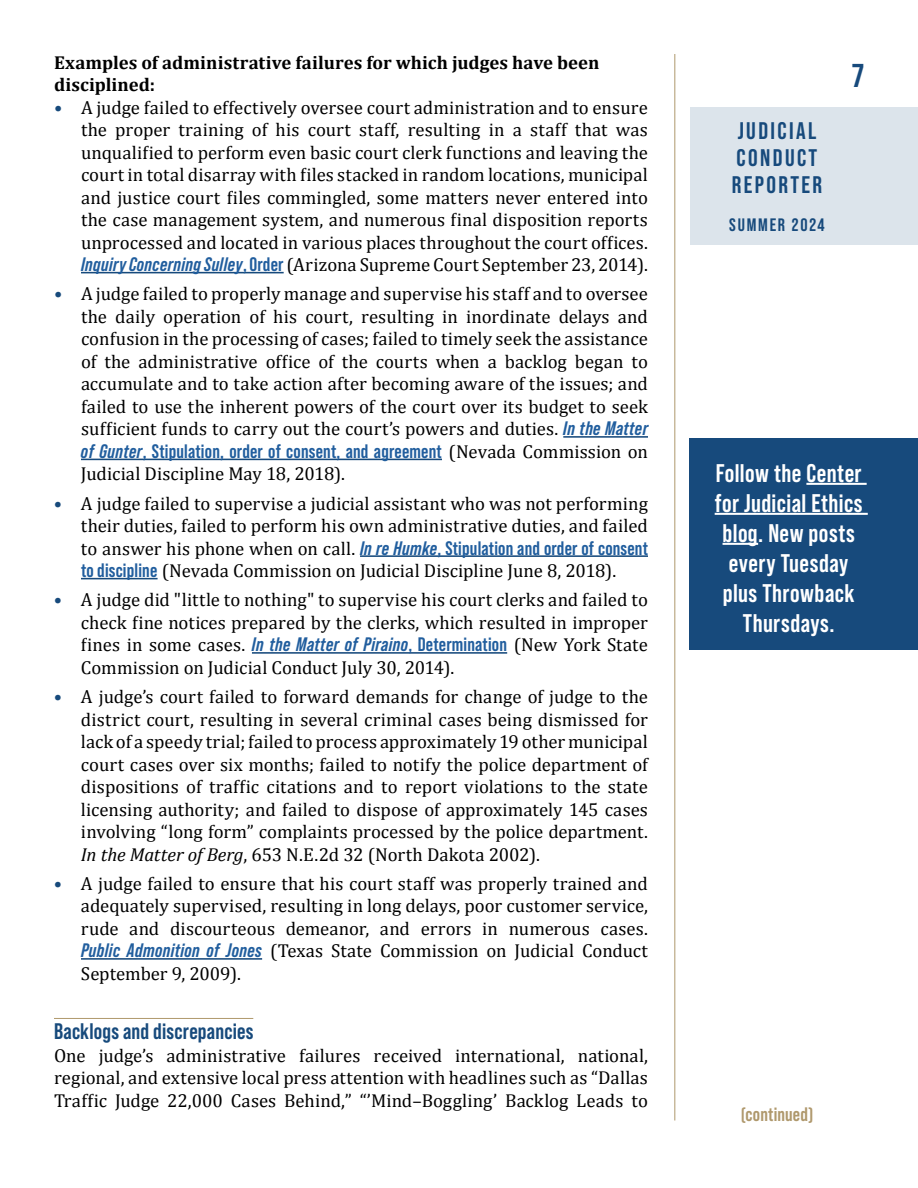
<style>
.page{position:relative;width:918px;height:1188px;background:#fff}
.page>*{position:absolute;margin:0;border:0;box-sizing:border-box;transform-origin:0 0}
.t1{font:700 33px "Bebas Neue Pro";color:#174a7c}
.t2{font:700 25.5px/30px "Bebas Neue Pro";letter-spacing:.015em;color:#fff;text-align:center}
.t3{font:700 24px/27px "Bebas Neue Pro";letter-spacing:.1em;color:#174a7c}
.t4{font:700 22.5px "Bebas Neue Pro";letter-spacing:.005em;color:#174a7c}
.t5{font:700 19.5px "Bebas Neue Pro";letter-spacing:.01em;color:#215e9e}
.t6{font:700 19.5px "Bebas Neue Pro";letter-spacing:.01em;color:#af986c}
.t7{font:18.75px/22.5px "Cambria";color:#000;text-align:justify}
.t8{font:700 18.75px/22.5px "Cambria";letter-spacing:.005em;color:#000}
.t9{font:700 18px "Bebas Neue Pro";letter-spacing:.1em;color:#174a7c}
.s1{color:#174a7c}
.s2{font-family:"Bebas Neue Pro";font-weight:700;font-style:italic;font-size:19.5px;color:#215e9e}
.s3{font-family:"Bebas Neue Pro";font-weight:700;font-size:19.5px;color:#215e9e}
.s4{font-style:italic}
.s5{font-family:"Cambria";font-weight:400;font-size:18.75px;color:#000}
</style>
<div class="page">
<div style="left:690px;top:107px;width:228px;height:138px;background:#dce4eb"></div>
<hr style="left:675px;top:54px;width:1px;height:1066px;background:#af986c">
<hr style="left:81px;top:272px;width:203px;height:1px;background:#174a7c">
<hr style="left:563px;top:436px;width:85px;height:2px;background:#174a7c">
<hr style="left:81px;top:459px;width:361px;height:1px;background:#174a7c">
<hr style="left:360px;top:555px;width:288px;height:2px;background:#174a7c">
<hr style="left:81px;top:578px;width:77px;height:1px;background:#174a7c">
<hr style="left:252px;top:652px;width:255px;height:2px;background:#174a7c">
<hr style="left:81px;top:958px;width:181px;height:2px;background:#174a7c">
<hr style="left:54px;top:1018px;width:199px;height:1px;background:#af986c">
<div style="left:690px;top:438px;width:228px;height:212px;background:#174a7c"></div>
<hr style="left:806px;top:483px;width:61px;height:2px;background:#fff">
<hr style="left:715px;top:513px;width:153px;height:2px;background:#fff">
<hr style="left:723px;top:543px;width:35px;height:2px;background:#fff">
<p class="t8" style="left:54px;top:50px;width:547px">Examples of administrative failures for which judges have been disciplined:</p>
<p class="t7" style="left:81px;top:96px;width:569px;text-indent:-27px"><span class="s1">•</span> A judge failed to effectively oversee court administration and to ensure the proper training of his court staff, resulting in a staff that was unqualified to perform even basic court clerk functions and leaving the court in total disarray with files stacked in random locations, municipal and justice court files commingled, some matters never entered into the case management system, and numerous final disposition reports unprocessed and located in various places throughout the court offices.<br><span class="s2">Inquiry Concerning Sulley</span><span class="s3">, Order</span> (Arizona Supreme Court September 23, 2014).</p>
<p class="t7" style="left:81px;top:283px;width:569px;text-indent:-27px"><span class="s1">•</span> A judge failed to properly manage and supervise his staff and to oversee the daily operation of his court, resulting in inordinate delays and confusion in the processing of cases; failed to timely seek the assistance of the administrative office of the courts when a backlog began to accumulate and to take action after becoming aware of the issues; and failed to use the inherent powers of the court over its budget to seek sufficient funds to carry out the court’s powers and duties. <span class="s2">In the Matter</span></p>
<p class="t5" style="left:81px;top:440px;width:569px"><span class="s4">of Gunter</span>, Stipulation, order of consent, and agreement <span class="s5">(Nevada Commission on</span></p>
<p class="t7" style="left:81px;top:463px;width:266px">Judicial Discipline May 18, 2018).</p>
<p class="t7" style="left:54px;top:492px;width:595px;text-align:right"><span class="s1">•</span> A judge failed to supervise a judicial assistant who was not performing their duties, failed to perform his own administrative duties, and failed</p>
<p class="t5" style="left:81px;top:537px;width:569px"><span class="s5">to answer his phone when on call.</span> <span class="s4">In re Humke</span>, Stipulation and order of consent</p>
<p class="t7" style="left:81px;top:559px;width:537px"><span class="s3">to discipline</span> (Nevada Commission on Judicial Discipline June 8, 2018).</p>
<p class="t7" style="left:81px;top:589px;width:569px;text-indent:-27px"><span class="s1">•</span> A judge did "little to nothing" to supervise his court clerks and failed to check fine notices prepared by the clerks, which resulted in improper fines in some cases. <span class="s2">In the Matter of Piraino</span><span class="s3">, Determination</span> (New York State Commission on Judicial Conduct July 30, 2014).</p>
<p class="t7" style="left:81px;top:685px;width:569px;text-indent:-27px"><span class="s1">•</span> A judge’s court failed to forward demands for change of judge to the district court, resulting in several criminal cases being dismissed for lack of a speedy trial; failed to process approximately 19 other municipal court cases over six months; failed to notify the police department of dispositions of traffic citations and to report violations to the state licensing authority; and failed to dispose of approximately 145 cases involving “long form” complaints processed by the police department.<br><span class="s4">In the Matter of Berg</span>, 653 N.E.2d 32 (North Dakota 2002).</p>
<p class="t7" style="left:81px;top:872px;width:569px;text-indent:-27px"><span class="s1">•</span> A judge failed to ensure that his court staff was properly trained and adequately supervised, resulting in long delays, poor customer service, rude and discourteous demeanor, and errors in numerous cases.<br><span class="s2">Public Admonition of Jones</span> (Texas State Commission on Judicial Conduct September 9, 2009).</p>
<p class="t4" style="left:54px;top:1018px;width:201px">Backlogs and discrepancies</p>
<p class="t7" style="left:54px;top:1044px;width:596px">One judge’s administrative failures received international, national, regional, and extensive local press attention with headlines such as “Dallas Traffic Judge 22,000 Cases Behind,” “’Mind–Boggling’ Backlog Leads to</p>
<p class="t3" style="left:732px;top:117px;width:92px">JUDICIAL<br>CONDUCT<br>REPORTER</p>
<p class="t9" style="left:729px;top:214px;width:97px">SUMMER 2024</p>
<h1 class="t1" style="left:852px;top:57px;width:13px">7</h1>
<h2 class="t2" style="left:715px;top:458px;width:149px">Follow the Center for Judicial Ethics blog. New posts every Tuesday plus Throwback<br>Thursdays.</h2>
<p class="t6" style="left:741px;top:1103px;width:74px">(continued)</p>
</div>
